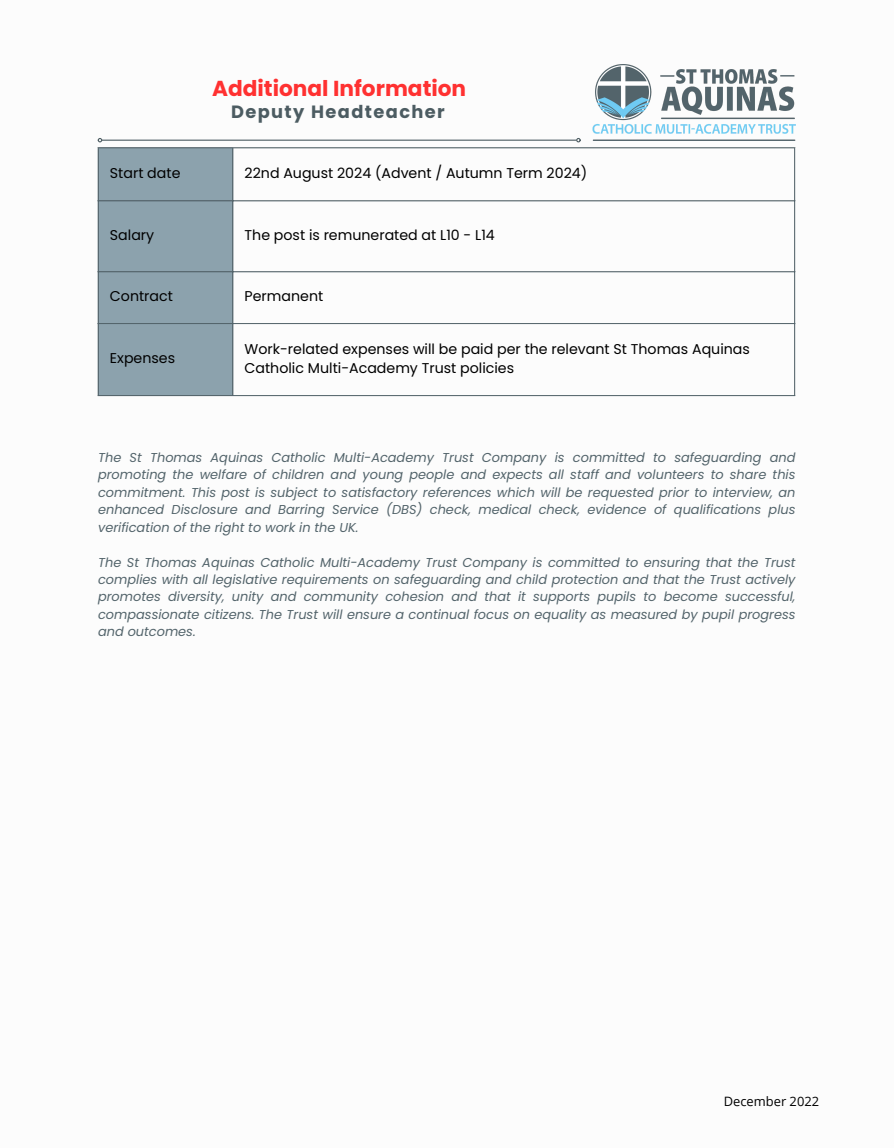
<style>
.page{position:relative;width:894px;height:1148px;background:#fff}
.page>*{position:absolute;margin:0;border:0;box-sizing:border-box;transform-origin:0 0}
.t1{font:700 21.6px "Poppins";color:#ff3131}
.t2{font:700 17.7px "Poppins";letter-spacing:.08em;color:#4c5c62}
.t3{font:14.25px/19.4px "Poppins";color:#000}
.t4{font:italic 12.9px/17.4px "Poppins";color:#53646b;text-align:justify}
.t5{font:12.9px "Open Sans";color:#000}
</style>
<div class="page">
<img style="left:592px;top:64px;width:203px;height:77px">
<div style="left:99px;top:148px;width:133px;height:247px;background:#8ca2ad"></div>
<hr style="left:98px;top:148px;width:1px;height:247px;background:#53646b">
<hr style="left:232px;top:148px;width:1px;height:247px;background:#53646b">
<hr style="left:794px;top:148px;width:1px;height:247px;background:#53646b">
<hr style="left:98px;top:147px;width:696px;height:1px;background:#53646b">
<hr style="left:98px;top:200px;width:696px;height:1px;background:#53646b">
<hr style="left:98px;top:271px;width:696px;height:1px;background:#53646b">
<hr style="left:98px;top:323px;width:696px;height:1px;background:#53646b">
<hr style="left:98px;top:395px;width:696px;height:1px;background:#53646b">
<hr style="left:102px;top:140px;width:474px;height:1px;background:#4c5c62">
<svg style="left:98px;top:138px;width:4px;height:4px"></svg>
<svg style="left:576px;top:138px;width:4px;height:4px"></svg>
<h1 class="t1" style="left:212px;top:74px;width:255px">Additional Information</h1>
<h2 class="t2" style="left:231px;top:99px;width:215px">Deputy Headteacher</h2>
<p class="t3" style="left:110px;top:163px;width:72px">Start date</p>
<p class="t3" style="left:244px;top:163px;width:344px">22nd August 2024 (Advent / Autumn Term 2024)</p>
<p class="t3" style="left:110px;top:225px;width:46px">Salary</p>
<p class="t3" style="left:244px;top:225px;width:252px">The post is remunerated at L10 - L14</p>
<p class="t3" style="left:110px;top:286px;width:64px">Contract</p>
<p class="t3" style="left:244px;top:286px;width:80px">Permanent</p>
<p class="t3" style="left:110px;top:349px;width:67px">Expenses</p>
<p class="t3" style="left:244px;top:339px;width:506px">Work-related expenses will be paid per the relevant St Thomas Aquinas<br>Catholic Multi-Academy Trust policies</p>
<p class="t4" style="left:98px;top:449px;width:698px">The St Thomas Aquinas Catholic Multi-Academy Trust Company is committed to safeguarding and promoting the welfare of children and young people and expects all staff and volunteers to share this commitment. This post is subject to satisfactory references which will be requested prior to interview, an enhanced Disclosure and Barring Service (DBS) check, medical check, evidence of qualifications plus verification of the right to work in the UK.</p>
<p class="t4" style="left:98px;top:553px;width:698px">The St Thomas Aquinas Catholic Multi-Academy Trust Company is committed to ensuring that the Trust complies with all legislative requirements on safeguarding and child protection and that the Trust actively promotes diversity, unity and community cohesion and that it supports pupils to become successful, compassionate citizens. The Trust will ensure a continual focus on equality as measured by pupil progress and outcomes.</p>
<p class="t5" style="left:723px;top:1092px;width:97px">December 2022</p>
</div>
